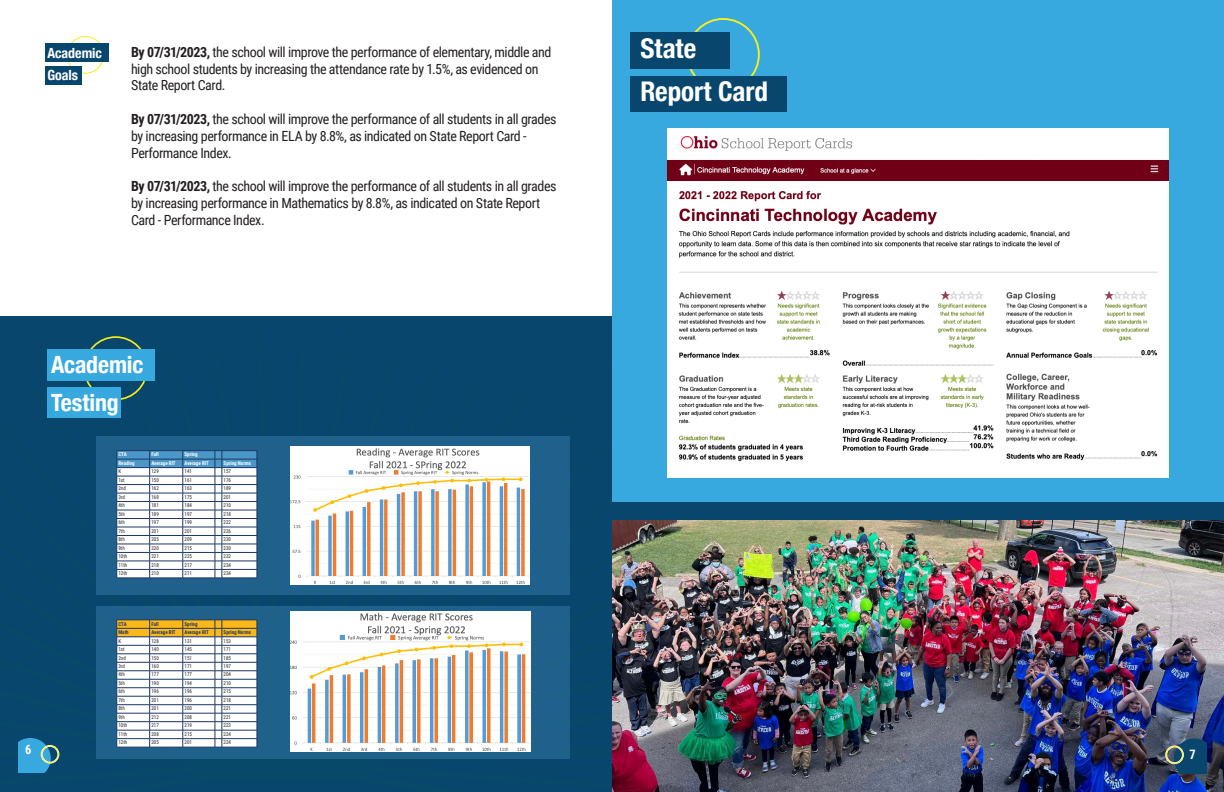
<style>
.page{position:relative;width:1224px;height:792px;background:#fff}
.page>*{position:absolute;margin:0;border:0;box-sizing:border-box;transform-origin:0 0}
.t1{font:700 condensed 27.1px/42.7px "Helvetica Neue";letter-spacing:-.005em;color:#fff}
.t2{font:700 condensed 23.8px "Helvetica Neue";letter-spacing:-.005em;color:#fff}
.t3{font:14px/16.8px "Roboto Condensed";letter-spacing:-.03em;color:#231f20}
.t4{font:700 condensed 14px "Helvetica Neue";color:#fff}
.t5{font:700 13px "Roboto Condensed";color:#fff;scale:.95 1}
.t6{font:5.3px "Roboto Condensed";color:#231f20;scale:.95 1}
.t7{font:700 5.3px "Roboto Condensed";color:#fff;scale:.95 1}
.t8{font:700 5.3px "Roboto Condensed";color:#1c3763;scale:.95 1}
.s1{font-weight:700}
</style>
<div class="page">
<div style="left:612px;top:0;width:612px;height:792px;background:#37a9df"></div>
<img style="left:667px;top:128px;width:502px;height:349px">
<div style="left:687px;top:18px;width:73px;height:73px;border:2px solid #f5ed1e;border-radius:50%"></div>
<div style="left:630px;top:32px;width:100px;height:36px;background:#08466d"></div>
<div style="left:630px;top:77px;width:157px;height:35px;background:#08466d"></div>
<div style="left:67px;top:36px;width:37px;height:38px;border:1px solid #f5ed1e;border-radius:50%"></div>
<div style="left:45px;top:43px;width:63px;height:19px;background:#08466d"></div>
<div style="left:45px;top:66px;width:37px;height:18px;background:#08466d"></div>
<img style="left:612px;top:520px;width:612px;height:272px">
<svg style="left:1174px;top:738px;width:33px;height:35px"></svg>
<div style="left:1165px;top:746px;width:19px;height:18px;border:2px solid #fff;border-radius:50%"></div>
<div style="left:1166px;top:746px;width:17px;height:17px;border:1px solid #f5ed1e;border-radius:50%"></div>
<div style="left:612px;top:502px;width:612px;height:18px;background:#08466d"></div>
<div style="left:0;top:322px;width:612px;height:470px;background:#08466d"></div>
<div style="left:96px;top:606px;width:474px;height:152px;background:#1f618c"></div>
<div style="left:96px;top:436px;width:474px;height:159px;background:#1f618c"></div>
<div style="left:47px;top:349px;width:108px;height:31px;background:#37a9df"></div>
<div style="left:47px;top:388px;width:74px;height:30px;background:#37a9df"></div>
<svg style="left:18px;top:738px;width:33px;height:35px"></svg>
<div style="left:41px;top:745px;width:18px;height:19px;border:2px solid #fff;border-radius:50%"></div>
<div style="left:41px;top:746px;width:18px;height:17px;border:1px solid #f5ed1e;border-radius:50%"></div>
<svg style="left:117px;top:620px;width:141px;height:128px;background:#dad7cd"></svg>
<hr style="left:222px;top:747px;width:35px;height:1px;background:#1c3763">
<svg style="left:117px;top:450px;width:141px;height:129px;background:#c5d2df"></svg>
<hr style="left:222px;top:578px;width:35px;height:1px;background:#1c3763">
<img style="left:291px;top:611px;width:240px;height:140px">
<img style="left:291px;top:446px;width:239px;height:139px">
<p class="t4" style="left:47px;top:41px;width:56px">Academic</p>
<p class="t4" style="left:47px;top:63px;width:32px">Goals</p>
<p class="t3" style="left:131px;top:43px;width:422px"><span class="s1">By 07/31/2023,</span> the school will improve the performance of elementary, middle and high school students by increasing the attendance rate by 1.5%, as evidenced on<br>State Report Card.</p>
<p class="t3" style="left:131px;top:110px;width:427px"><span class="s1">By 07/31/2023,</span> the school will improve the performance of all students in all grades by increasing performance in ELA by 8.8%, as indicated on State Report Card -<br>Performance Index.</p>
<p class="t3" style="left:131px;top:177px;width:427px"><span class="s1">By 07/31/2023,</span> the school will improve the performance of all students in all grades by increasing performance in Mathematics by 8.8%, as indicated on State Report<br>Card - Performance Index.</p>
<p class="t5" style="left:25px;top:741px;width:8px">6</p>
<p class="t2" style="left:51px;top:345px;width:94px">Academic</p>
<p class="t2" style="left:51px;top:383px;width:69px">Testing</p>
<p class="t7" style="left:119px;top:451px;width:10px">CTA</p>
<p class="t7" style="left:151px;top:451px;width:9px">Fall</p>
<p class="t7" style="left:185px;top:451px;width:15px">Spring</p>
<p class="t7" style="left:119px;top:459px;width:19px">Reading</p>
<p class="t7" style="left:151px;top:459px;width:27px">Average RIT</p>
<p class="t7" style="left:185px;top:459px;width:27px">Average RIT</p>
<p class="t7" style="left:224px;top:459px;width:30px">Spring Norms</p>
<p class="t6" style="left:119px;top:468px;width:4px">K</p>
<p class="t6" style="left:151px;top:468px;width:9px">129</p>
<p class="t6" style="left:185px;top:468px;width:9px">141</p>
<p class="t6" style="left:224px;top:468px;width:9px">157</p>
<p class="t6" style="left:119px;top:476px;width:8px">1st</p>
<p class="t6" style="left:151px;top:476px;width:9px">150</p>
<p class="t6" style="left:185px;top:476px;width:9px">161</p>
<p class="t6" style="left:224px;top:476px;width:9px">176</p>
<p class="t6" style="left:119px;top:485px;width:9px">2nd</p>
<p class="t6" style="left:151px;top:485px;width:9px">162</p>
<p class="t6" style="left:185px;top:485px;width:9px">163</p>
<p class="t6" style="left:224px;top:485px;width:9px">189</p>
<p class="t6" style="left:119px;top:493px;width:8px">3rd</p>
<p class="t6" style="left:151px;top:493px;width:9px">168</p>
<p class="t6" style="left:185px;top:493px;width:9px">175</p>
<p class="t6" style="left:224px;top:493px;width:9px">201</p>
<p class="t6" style="left:119px;top:502px;width:8px">4th</p>
<p class="t6" style="left:151px;top:502px;width:9px">181</p>
<p class="t6" style="left:185px;top:502px;width:9px">184</p>
<p class="t6" style="left:224px;top:502px;width:9px">210</p>
<p class="t6" style="left:119px;top:510px;width:8px">5th</p>
<p class="t6" style="left:151px;top:510px;width:9px">189</p>
<p class="t6" style="left:185px;top:510px;width:9px">197</p>
<p class="t6" style="left:224px;top:510px;width:9px">218</p>
<p class="t6" style="left:119px;top:519px;width:8px">6th</p>
<p class="t6" style="left:151px;top:519px;width:9px">197</p>
<p class="t6" style="left:185px;top:519px;width:9px">199</p>
<p class="t6" style="left:224px;top:519px;width:9px">222</p>
<p class="t6" style="left:119px;top:527px;width:8px">7th</p>
<p class="t6" style="left:151px;top:527px;width:9px">201</p>
<p class="t6" style="left:185px;top:527px;width:9px">201</p>
<p class="t6" style="left:224px;top:527px;width:9px">226</p>
<p class="t6" style="left:119px;top:536px;width:8px">8th</p>
<p class="t6" style="left:151px;top:536px;width:9px">205</p>
<p class="t6" style="left:185px;top:536px;width:9px">209</p>
<p class="t6" style="left:224px;top:536px;width:9px">230</p>
<p class="t6" style="left:119px;top:544px;width:8px">9th</p>
<p class="t6" style="left:151px;top:544px;width:9px">220</p>
<p class="t6" style="left:185px;top:544px;width:9px">215</p>
<p class="t6" style="left:224px;top:544px;width:9px">230</p>
<p class="t6" style="left:119px;top:553px;width:11px">10th</p>
<p class="t6" style="left:151px;top:553px;width:9px">221</p>
<p class="t6" style="left:185px;top:553px;width:9px">225</p>
<p class="t6" style="left:224px;top:553px;width:9px">232</p>
<p class="t6" style="left:119px;top:561px;width:11px">11th</p>
<p class="t6" style="left:151px;top:561px;width:9px">218</p>
<p class="t6" style="left:185px;top:561px;width:9px">217</p>
<p class="t6" style="left:224px;top:561px;width:9px">234</p>
<p class="t6" style="left:119px;top:570px;width:11px">12th</p>
<p class="t6" style="left:151px;top:570px;width:9px">210</p>
<p class="t6" style="left:185px;top:570px;width:9px">211</p>
<p class="t6" style="left:224px;top:570px;width:9px">234</p>
<p class="t8" style="left:119px;top:620px;width:10px">CTA</p>
<p class="t8" style="left:151px;top:620px;width:9px">Fall</p>
<p class="t8" style="left:185px;top:620px;width:15px">Spring</p>
<p class="t8" style="left:119px;top:628px;width:12px">Math</p>
<p class="t8" style="left:151px;top:628px;width:27px">Average RIT</p>
<p class="t8" style="left:185px;top:628px;width:27px">Average RIT</p>
<p class="t8" style="left:224px;top:628px;width:30px">Spring Norms</p>
<p class="t6" style="left:119px;top:637px;width:4px">K</p>
<p class="t6" style="left:151px;top:637px;width:9px">128</p>
<p class="t6" style="left:185px;top:637px;width:9px">131</p>
<p class="t6" style="left:224px;top:637px;width:9px">153</p>
<p class="t6" style="left:119px;top:645px;width:8px">1st</p>
<p class="t6" style="left:151px;top:645px;width:9px">140</p>
<p class="t6" style="left:185px;top:645px;width:9px">145</p>
<p class="t6" style="left:224px;top:645px;width:9px">171</p>
<p class="t6" style="left:119px;top:654px;width:9px">2nd</p>
<p class="t6" style="left:151px;top:654px;width:9px">150</p>
<p class="t6" style="left:185px;top:654px;width:9px">151</p>
<p class="t6" style="left:224px;top:654px;width:9px">185</p>
<p class="t6" style="left:119px;top:662px;width:8px">3rd</p>
<p class="t6" style="left:151px;top:662px;width:9px">160</p>
<p class="t6" style="left:185px;top:662px;width:9px">171</p>
<p class="t6" style="left:224px;top:662px;width:9px">197</p>
<p class="t6" style="left:119px;top:671px;width:8px">4th</p>
<p class="t6" style="left:151px;top:671px;width:9px">177</p>
<p class="t6" style="left:185px;top:671px;width:9px">177</p>
<p class="t6" style="left:224px;top:671px;width:9px">204</p>
<p class="t6" style="left:119px;top:679px;width:8px">5th</p>
<p class="t6" style="left:151px;top:679px;width:9px">190</p>
<p class="t6" style="left:185px;top:679px;width:9px">194</p>
<p class="t6" style="left:224px;top:679px;width:9px">210</p>
<p class="t6" style="left:119px;top:688px;width:8px">6th</p>
<p class="t6" style="left:151px;top:688px;width:9px">196</p>
<p class="t6" style="left:185px;top:688px;width:9px">196</p>
<p class="t6" style="left:224px;top:688px;width:9px">215</p>
<p class="t6" style="left:119px;top:696px;width:8px">7th</p>
<p class="t6" style="left:151px;top:696px;width:9px">201</p>
<p class="t6" style="left:185px;top:696px;width:9px">196</p>
<p class="t6" style="left:224px;top:696px;width:9px">218</p>
<p class="t6" style="left:119px;top:705px;width:8px">8th</p>
<p class="t6" style="left:151px;top:705px;width:9px">201</p>
<p class="t6" style="left:185px;top:705px;width:9px">200</p>
<p class="t6" style="left:224px;top:705px;width:9px">221</p>
<p class="t6" style="left:119px;top:713px;width:8px">9th</p>
<p class="t6" style="left:151px;top:713px;width:9px">212</p>
<p class="t6" style="left:185px;top:713px;width:9px">208</p>
<p class="t6" style="left:224px;top:713px;width:9px">221</p>
<p class="t6" style="left:119px;top:722px;width:11px">10th</p>
<p class="t6" style="left:151px;top:722px;width:9px">217</p>
<p class="t6" style="left:185px;top:722px;width:9px">219</p>
<p class="t6" style="left:224px;top:722px;width:9px">223</p>
<p class="t6" style="left:119px;top:730px;width:11px">11th</p>
<p class="t6" style="left:151px;top:730px;width:9px">208</p>
<p class="t6" style="left:185px;top:730px;width:9px">215</p>
<p class="t6" style="left:224px;top:730px;width:9px">224</p>
<p class="t6" style="left:119px;top:739px;width:11px">12th</p>
<p class="t6" style="left:151px;top:739px;width:9px">205</p>
<p class="t6" style="left:185px;top:739px;width:9px">201</p>
<p class="t6" style="left:224px;top:739px;width:9px">224</p>
<p class="t1" style="left:640px;top:25px;width:129px">State<br>Report Card</p>
<p class="t5" style="left:1189px;top:745px;width:8px">7</p>
</div>
